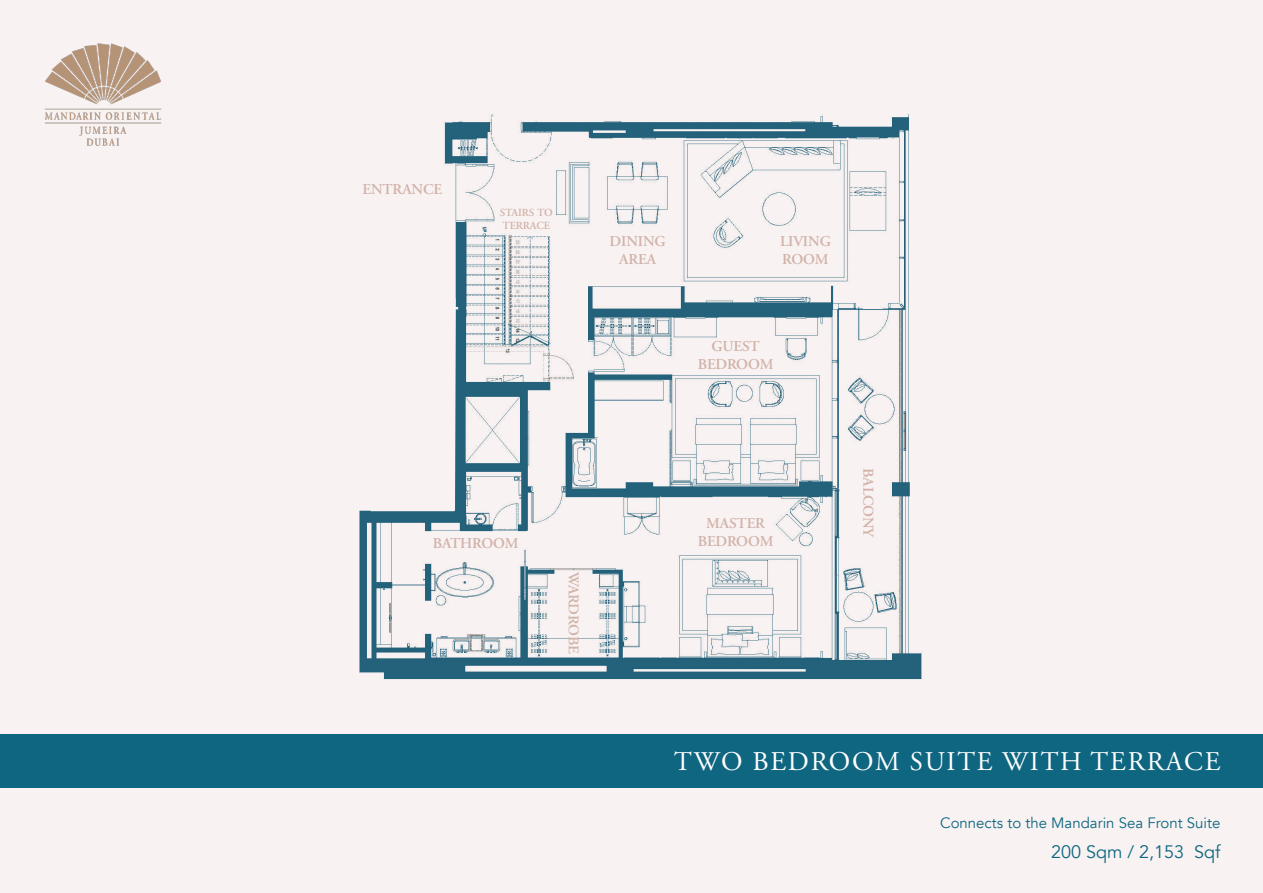
<style>
.page{position:relative;width:1263px;height:893px;background:#f8f3f2}
.page>*{position:absolute;margin:0;border:0;box-sizing:border-box;transform-origin:0 0}
.t1{font:27px "Adobe Garamond Pro";letter-spacing:.065em;color:#fff}
.t2{font:18px "Avenir";color:#0f6681}
.t3{font:600 15px "Adobe Garamond Pro";letter-spacing:-.01em;color:#d2b2a9}
.t4{font:15px "Avenir";color:#0f6681}
.t5{font:600 10.8px "Adobe Garamond Pro";letter-spacing:-.01em;color:#d2b2a9}
</style>
<div class="page">
<div style="left:0;top:734px;width:1263px;height:53px;background:#0f6681"></div>
<img style="left:45px;top:43px;width:117px;height:103px">
<img style="left:359px;top:114px;width:563px;height:566px">
<p class="t3" style="left:362px;top:181px;width:81px">ENTRANCE</p>
<p class="t5" style="left:500px;top:207px;width:54px">STAIRS TO</p>
<p class="t5" style="left:502px;top:220px;width:49px">TERRACE</p>
<p class="t3" style="left:610px;top:233px;width:58px">DINING</p>
<p class="t3" style="left:619px;top:251px;width:38px">AREA</p>
<p class="t3" style="left:780px;top:233px;width:52px">LIVING</p>
<p class="t3" style="left:782px;top:251px;width:48px">ROOM</p>
<p class="t3" style="left:712px;top:338px;width:50px">GUEST</p>
<p class="t3" style="left:698px;top:356px;width:77px">BEDROOM</p>
<p class="t3" style="left:433px;top:534px;width:87px">BATHROOM</p>
<p class="t3" style="left:582px;top:572px;width:84px;rotate:90deg">WARDROBE</p>
<p class="t3" style="left:706px;top:515px;width:60px">MASTER</p>
<p class="t3" style="left:698px;top:533px;width:77px">BEDROOM</p>
<p class="t3" style="left:877px;top:468px;width:71px;rotate:90deg">BALCONY</p>
<p class="t1" style="left:674px;top:745px;width:548px">TWO BEDROOM SUITE WITH TERRACE</p>
<p class="t4" style="left:940px;top:814px;width:282px">Connects to the Mandarin Sea Front Suite</p>
<p class="t2" style="left:1051px;top:841px;width:171px">200 Sqm / 2,153 Sqf</p>
</div>
